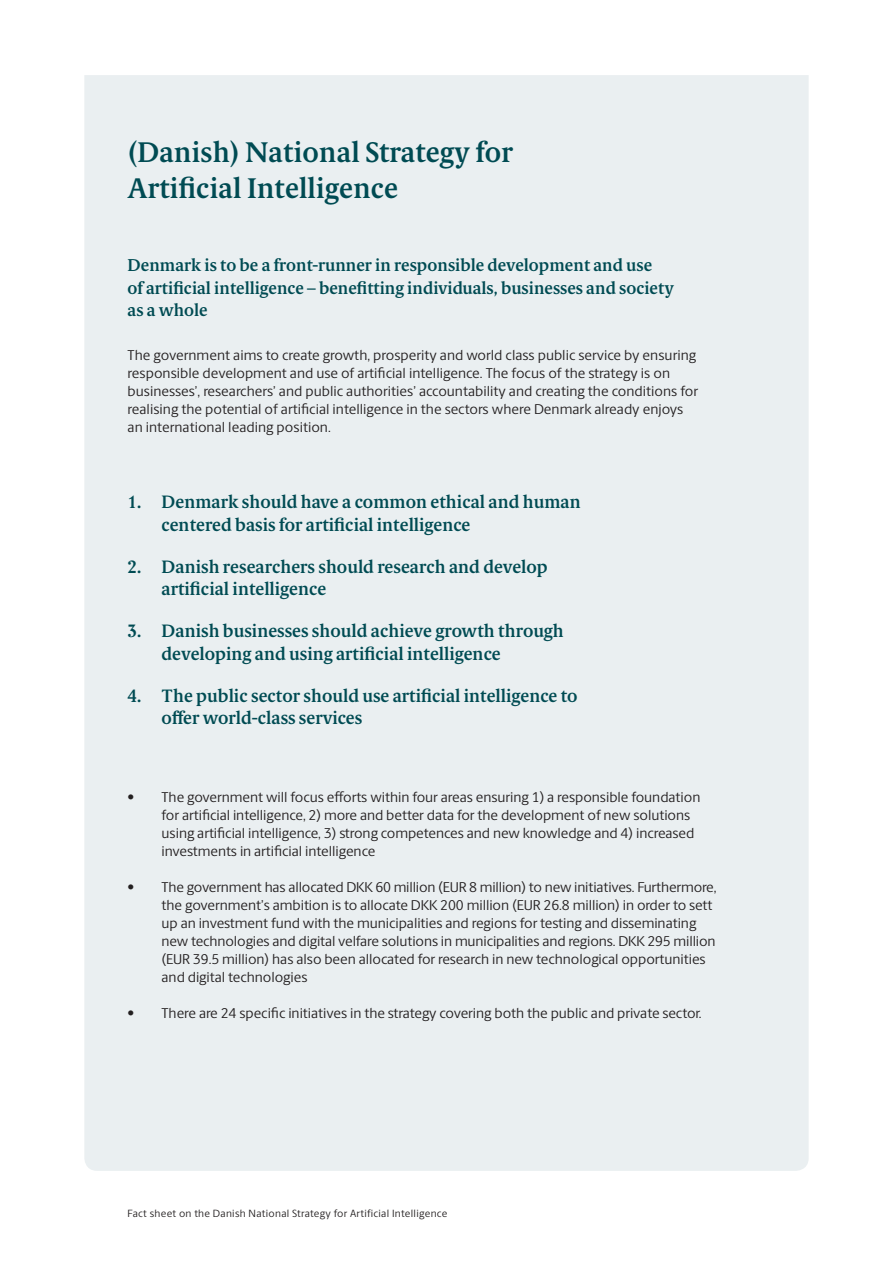
<style>
.page{position:relative;width:893px;height:1263px;background:#fff}
.page>*{position:absolute;margin:0;border:0;box-sizing:border-box;transform-origin:0 0}
.t1{font:600 28.5px "Berling Serif Text";letter-spacing:.005em;color:#004b53}
.t2{font:600 18px "Berling Serif Text";color:#004b53}
.t3{font:600 17.25px "Berling Serif Text";color:#004b53}
.t4{font:14.25px/18px "Berling Sans";letter-spacing:-.005em;color:#231f20}
.t5{font:10.5px "Berling Sans";letter-spacing:.025em;color:#231f20}
</style>
<div class="page">
<div style="left:84px;top:75px;width:725px;height:1096px;background:#eaeff1"></div>
<p class="t1" style="left:128px;top:132px;width:387px">(Danish) National Strategy for</p>
<p class="t1" style="left:128px;top:168px;width:272px">Artificial Intelligence</p>
<p class="t3" style="left:128px;top:253px;width:526px">Denmark is to be a front-runner in responsible development and use</p>
<p class="t3" style="left:128px;top:275px;width:548px">of artificial intelligence – benefitting individuals, businesses and society</p>
<p class="t3" style="left:128px;top:298px;width:82px">as a whole</p>
<p class="t4" style="left:128px;top:346px;width:570px">The government aims to create growth, prosperity and world class public service by ensuring</p>
<p class="t4" style="left:128px;top:364px;width:572px">responsible development and use of artificial intelligence. The focus of the strategy is on businesses’, researchers’ and public authorities’ accountability and creating the conditions for realising the potential of artificial intelligence in the sectors where Denmark already enjoys</p>
<p class="t4" style="left:128px;top:418px;width:205px">an international leading position.</p>
<p class="t2" style="left:128px;top:489px;width:455px">1. Denmark should have a common ethical and human</p>
<p class="t2" style="left:162px;top:512px;width:310px">centered basis for artificial intelligence</p>
<p class="t2" style="left:128px;top:554px;width:422px">2. Danish researchers should research and develop</p>
<p class="t2" style="left:162px;top:576px;width:166px">artificial intelligence</p>
<p class="t2" style="left:128px;top:618px;width:438px">3. Danish businesses should achieve growth through</p>
<p class="t2" style="left:162px;top:641px;width:341px">developing and using artificial intelligence</p>
<p class="t2" style="left:128px;top:683px;width:452px">4. The public sector should use artificial intelligence to</p>
<p class="t2" style="left:162px;top:705px;width:202px">offer world-class services</p>
<p class="t4" style="left:162px;top:788px;width:540px;text-indent:-34px">• The government will focus efforts within four areas ensuring 1) a responsible foundation for artificial intelligence, 2) more and better data for the development of new solutions using artificial intelligence, 3) strong competences and new knowledge and 4) increased investments in artificial intelligence</p>
<p class="t4" style="left:162px;top:878px;width:556px;text-indent:-34px">• The government has allocated DKK 60 million (EUR 8 million) to new initiatives. Furthermore, the government’s ambition is to allocate DKK 200 million (EUR 26.8 million) in order to sett up an investment fund with the municipalities and regions for testing and disseminating new technologies and digital velfare solutions in municipalities and regions. DKK 295 million (EUR 39.5 million) has also been allocated for research in new technological opportunities and digital technologies</p>
<p class="t4" style="left:128px;top:1004px;width:576px">• There are 24 specific initiatives in the strategy covering both the public and private sector.</p>
<p class="t5" style="left:128px;top:1207px;width:321px">Fact sheet on the Danish National Strategy for Artificial Intelligence</p>
</div>
